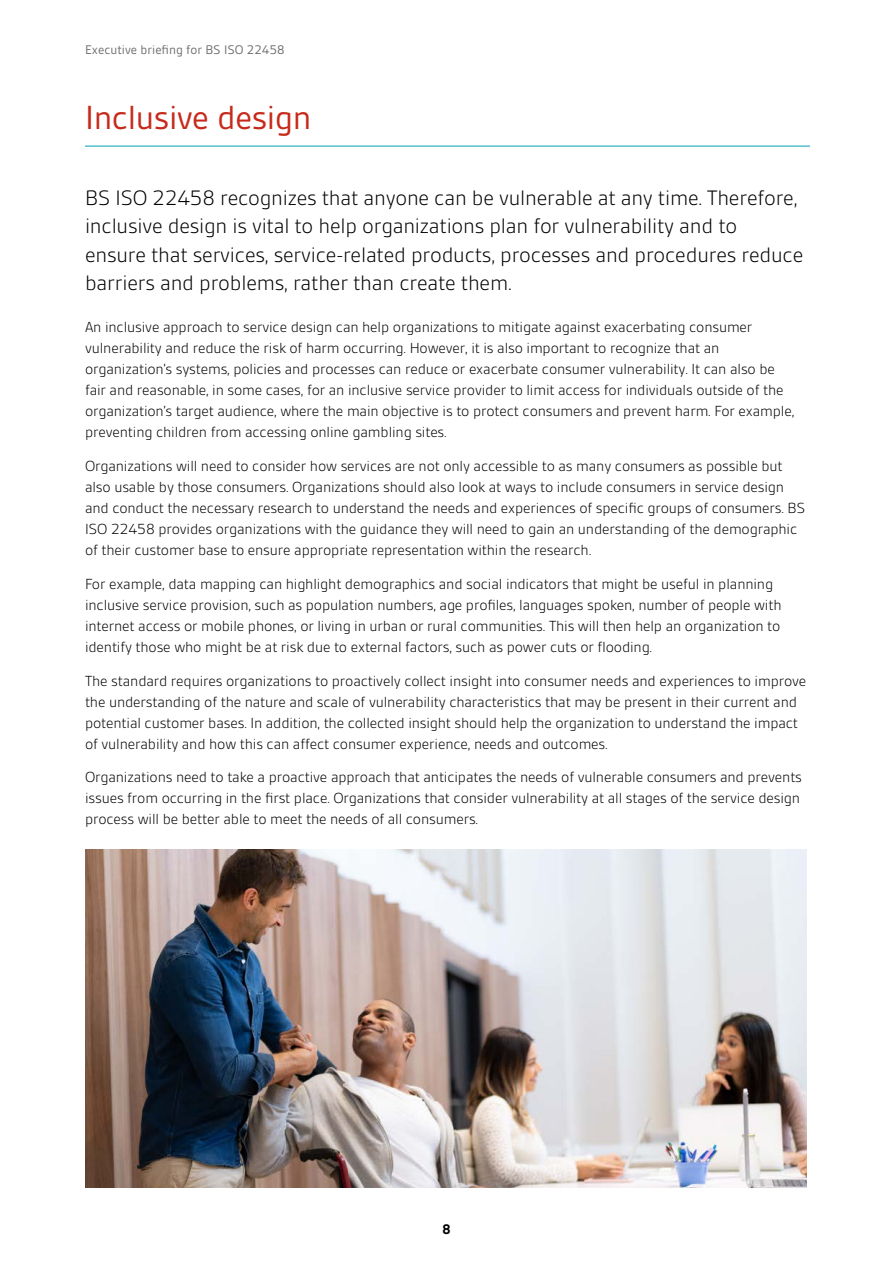
<style>
.page{position:relative;width:893px;height:1263px;background:#fff}
.page>*{position:absolute;margin:0;border:0;box-sizing:border-box;transform-origin:0 0}
.t1{font:36px "BSI Gesta";letter-spacing:-.01em;color:#c62a1b}
.t2{font:300 22.5px/28.5px "BSI Gesta";letter-spacing:-.01em;color:#000}
.t3{font:300 15.75px/21px "BSI Gesta";letter-spacing:-.01em;color:#000}
.t4{font:700 15px "BSI Gesta";color:#000}
.t5{font:13.5px "BSI Gesta";color:#706f6f}
</style>
<div class="page">
<hr style="left:85px;top:146px;width:725px;height:1px;background:#009eb5">
<img style="left:85px;top:849px;width:721px;height:338px">
<p class="t5" style="left:85px;top:42px;width:201px">Executive briefing for BS ISO 22458</p>
<h1 class="t1" style="left:85px;top:99px;width:228px">Inclusive design</h1>
<p class="t2" style="left:85px;top:183px;width:720px">BS ISO 22458 recognizes that anyone can be vulnerable at any time. Therefore, inclusive design is vital to help organizations plan for vulnerability and to ensure that services, service-related products, processes and procedures reduce barriers and problems, rather than create them.</p>
<p class="t3" style="left:85px;top:317px;width:711px">An inclusive approach to service design can help organizations to mitigate against exacerbating consumer vulnerability and reduce the risk of harm occurring. However, it is also important to recognize that an organization’s systems, policies and processes can reduce or exacerbate consumer vulnerability. It can also be fair and reasonable, in some cases, for an inclusive service provider to limit access for individuals outside of the organization’s target audience, where the main objective is to protect consumers and prevent harm. For example, preventing children from accessing online gambling sites.</p>
<p class="t3" style="left:85px;top:456px;width:722px">Organizations will need to consider how services are not only accessible to as many consumers as possible but also usable by those consumers. Organizations should also look at ways to include consumers in service design and conduct the necessary research to understand the needs and experiences of specific groups of consumers. BS ISO 22458 provides organizations with the guidance they will need to gain an understanding of the demographic of their customer base to ensure appropriate representation within the research.</p>
<p class="t3" style="left:85px;top:573px;width:698px">For example, data mapping can highlight demographics and social indicators that might be useful in planning inclusive service provision, such as population numbers, age profiles, languages spoken, number of people with internet access or mobile phones, or living in urban or rural communities. This will then help an organization to identify those who might be at risk due to external factors, such as power cuts or flooding.</p>
<p class="t3" style="left:85px;top:670px;width:723px">The standard requires organizations to proactively collect insight into consumer needs and experiences to improve the understanding of the nature and scale of vulnerability characteristics that may be present in their current and potential customer bases. In addition, the collected insight should help the organization to understand the impact of vulnerability and how this can affect consumer experience, needs and outcomes.</p>
<p class="t3" style="left:85px;top:767px;width:718px;text-align:justify">Organizations need to take a proactive approach that anticipates the needs of vulnerable consumers and prevents issues from occurring in the first place. Organizations that consider vulnerability at all stages of the service design process will be better able to meet the needs of all consumers.</p>
<p class="t4" style="left:442px;top:1221px;width:10px">8</p>
</div>
